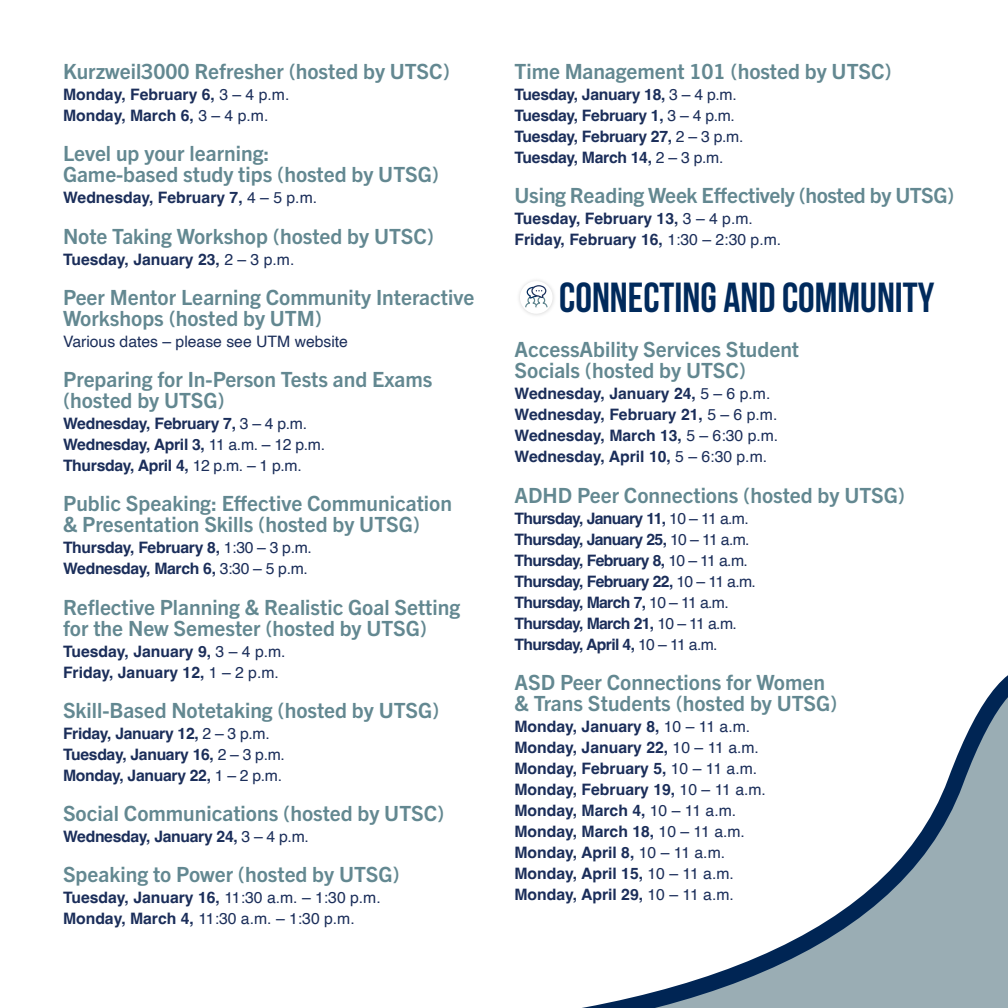
<style>
.page{position:relative;width:1008px;height:1008px;background:#fff}
.page>*{position:absolute;margin:0;border:0;box-sizing:border-box;transform-origin:0 0}
.t1{font:700 42px "Bebas Neue";color:#002a5c}
.t2{font:700 21px/21px "Trade Gothic Next LT Pro";color:#638891}
.t3{font:700 21px "Trade Gothic Next LT Pro";letter-spacing:-.02em;color:#638891}
.t4{font:700 15.75px/21px "Helvetica";color:#1b2e5a}
.t5{font:700 15.75px/21px "Helvetica";letter-spacing:-.02em;color:#1b2e5a}
.t6{font:700 15.75px/21px "Helvetica";letter-spacing:-.04em;color:#1b2e5a}
.t7{font:15.75px/21px "Helvetica";color:#1b2e5a}
.s1{font-weight:400}
.s2{font-weight:700}
</style>
<div class="page">
<svg style="left:582px;top:675px;width:426px;height:333px"></svg>
<svg style="left:524px;top:285px;width:24px;height:23px"></svg>
<h2 class="t2" style="left:63px;top:60px;width:388px">Kurzweil3000 Refresher (hosted by UTSC)</h2>
<h2 class="t4" style="left:63px;top:86px;width:228px">Monday, February 6, <span class="s1">3 – 4 p.m.<br></span>Monday, March 6, <span class="s1">3 – 4 p.m.</span></h2>
<h2 class="t2" style="left:63px;top:142px;width:377px">Level up your learning:<br>Game-based study tips (hosted by UTSG)</h2>
<p class="t4" style="left:63px;top:189px;width:256px">Wednesday, February 7, <span class="s1">4 – 5 p.m.</span></p>
<h2 class="t2" style="left:63px;top:224px;width:373px">Note Taking Workshop (hosted by UTSC)</h2>
<h2 class="t4" style="left:63px;top:250px;width:233px">Tuesday, January 23, <span class="s1">2 – 3 p.m.</span></h2>
<h2 class="t2" style="left:63px;top:285px;width:413px">Peer Mentor Learning Community Interactive<br>Workshops (hosted by UTM)</h2>
<p class="t7" style="left:63px;top:331px;width:287px">Various dates – please see UTM website</p>
<h2 class="t2" style="left:63px;top:368px;width:371px">Preparing for In-Person Tests and Exams (hosted by UTSG)</h2>
<p class="t5" style="left:63px;top:415px;width:264px">Wednesday, February 7, <span class="s1">3 – 4 p.m.<br></span>Wednesday, April 3, <span class="s1">11 a.m. – 12 p.m.<br></span>Thursday, April 4, <span class="s1">12 p.m. – 1 p.m.</span></p>
<h2 class="t2" style="left:63px;top:492px;width:391px">Public Speaking: Effective Communication &amp; Presentation Skills (hosted by UTSG)</h2>
<p class="t5" style="left:63px;top:539px;width:250px">Thursday, February 8, <span class="s1">1:30 – 3 p.m.<br></span>Wednesday, March 6, <span class="s1">3:30 – 5 p.m.</span></p>
<h2 class="t2" style="left:63px;top:595px;width:399px">Reflective Planning &amp; Realistic Goal Setting for the New Semester (hosted by UTSG)</h2>
<p class="t4" style="left:63px;top:642px;width:224px">Tuesday, January 9, <span class="s1">3 – 4 p.m.<br></span>Friday, January 12, <span class="s1">1 – 2 p.m.</span></p>
<p class="t2" style="left:63px;top:698px;width:378px">Skill-Based Notetaking (hosted by UTSG)</p>
<p class="t5" style="left:63px;top:725px;width:223px">Friday, January 12, <span class="s1">2 – 3 p.m.<br></span>Tuesday, January 16, <span class="s1">2 – 3 p.m.<br></span>Monday, January 22, <span class="s1">1 – 2 p.m.</span></p>
<h2 class="t2" style="left:63px;top:802px;width:383px">Social Communications (hosted by UTSC)</h2>
<p class="t5" style="left:63px;top:828px;width:247px">Wednesday, January 24, <span class="s1">3 – 4 p.m.</span></p>
<p class="t2" style="left:63px;top:863px;width:338px">Speaking to Power (hosted by UTSG)</p>
<p class="t7" style="left:63px;top:888px;width:319px"><span class="s2">Tuesday, January 16,</span> 11:30 a.m. – 1:30 p.m.<br><span class="s2">Monday, March 4,</span> 11:30 a.m. – 1:30 p.m.</p>
<p class="t2" style="left:514px;top:60px;width:379px">Time Management 101 (hosted by UTSC)</p>
<p class="t5" style="left:514px;top:86px;width:230px">Tuesday, January 18, <span class="s1">3 – 4 p.m.<br></span>Tuesday, February 1, <span class="s1">3 – 4 p.m.<br></span>Tuesday, February 27, <span class="s1">2 – 3 p.m.<br></span>Tuesday, March 14, <span class="s1">2 – 3 p.m.</span></p>
<p class="t3" style="left:514px;top:181px;width:441px">Using Reading Week Effectively (hosted by UTSG)</p>
<p class="t4" style="left:514px;top:210px;width:268px">Tuesday, February 13, <span class="s1">3 – 4 p.m.<br></span>Friday, February 16, <span class="s1">1:30 – 2:30 p.m.</span></p>
<p class="t1" style="left:559px;top:274px;width:377px">CONNECTING AND COMMUNITY</p>
<p class="t2" style="left:515px;top:338px;width:286px">AccessAbility Services Student<br>Socials (hosted by UTSC)</p>
<p class="t4" style="left:515px;top:385px;width:265px">Wednesday, January 24, <span class="s1">5 – 6 p.m.<br></span>Wednesday, February 21, <span class="s1">5 – 6 p.m.<br></span>Wednesday, March 13, <span class="s1">5 – 6:30 p.m.<br></span>Wednesday, April 10, <span class="s1">5 – 6:30 p.m.</span></p>
<p class="t2" style="left:515px;top:483px;width:392px">ADHD Peer Connections (hosted by UTSG)</p>
<p class="t6" style="left:515px;top:509px;width:243px">Thursday, January 11, <span class="s1">10 – 11 a.m.<br></span>Thursday, January 25, <span class="s1">10 – 11 a.m.<br></span>Thursday, February 8, <span class="s1">10 – 11 a.m.<br></span>Thursday, February 22, <span class="s1">10 – 11 a.m.<br></span>Thursday, March 7, <span class="s1">10 – 11 a.m.<br></span>Thursday, March 21, <span class="s1">10 – 11 a.m.<br></span>Thursday, April 4, <span class="s1">10 – 11 a.m.</span></p>
<h2 class="t2" style="left:515px;top:670px;width:324px">ASD Peer Connections for Women &amp; Trans Students (hosted by UTSG)</h2>
<p class="t4" style="left:515px;top:718px;width:253px">Monday, January 8, <span class="s1">10 – 11 a.m.<br></span>Monday, January 22, <span class="s1">10 – 11 a.m.<br></span>Monday, February 5, <span class="s1">10 – 11 a.m.<br></span>Monday, February 19, <span class="s1">10 – 11 a.m.<br></span>Monday, March 4, <span class="s1">10 – 11 a.m.<br></span>Monday, March 18, <span class="s1">10 – 11 a.m.<br></span>Monday, April 8, <span class="s1">10 – 11 a.m.<br></span>Monday, April 15, <span class="s1">10 – 11 a.m.<br></span>Monday, April 29, <span class="s1">10 – 11 a.m.</span></p>
</div>
